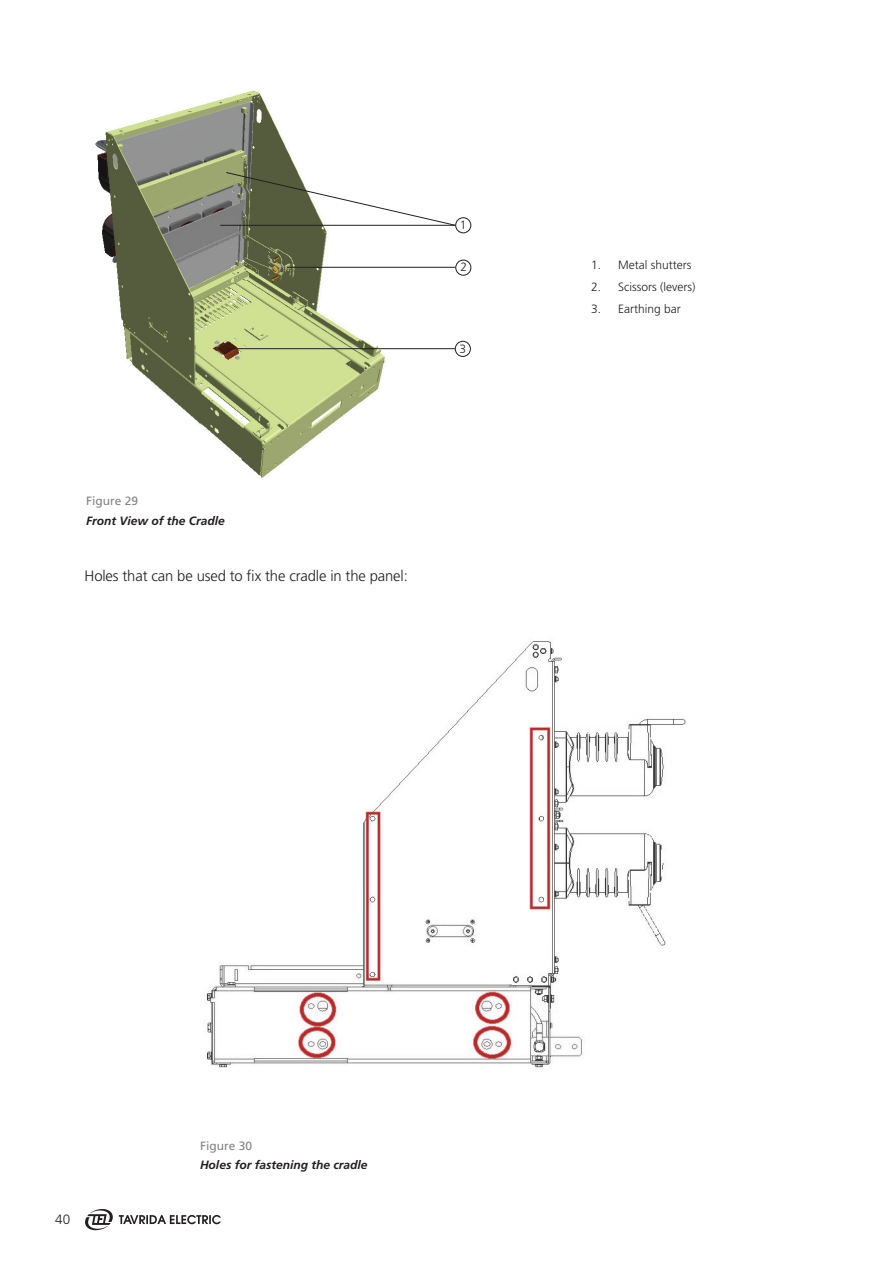
<style>
.page{position:relative;width:893px;height:1263px;background:#fff}
.page>*{position:absolute;margin:0;border:0;box-sizing:border-box;transform-origin:0 0}
.Body{font:300 15px "Frutiger LT Std";letter-spacing:-.01em;color:#231f20}
.t1{font:300 13.5px "Frutiger LT Std";color:#231f20}
.t2{font:300 12px "Frutiger LT Std";color:#231f20}
.podpiskursiv{font:italic 700 12px "Frutiger LT Std";color:#231f20}
.t3{font:12px "Frutiger LT Std";color:#808285}
</style>
<div class="page">
<svg style="left:85px;top:1209px;width:136px;height:22px"></svg>
<img style="left:95px;top:90px;width:297px;height:388px">
<div style="left:455px;top:217px;width:16px;height:16px;border:1px solid #231f20;border-radius:50%"></div>
<div style="left:455px;top:260px;width:16px;height:16px;border:1px solid #231f20;border-radius:50%"></div>
<div style="left:455px;top:341px;width:16px;height:16px;border:1px solid #231f20;border-radius:50%"></div>
<hr style="left:220px;top:225px;width:235px;height:1px;background:#231f20">
<svg style="left:225px;top:172px;width:231px;height:54px"></svg>
<hr style="left:287px;top:267px;width:168px;height:1px;background:#231f20">
<hr style="left:226px;top:348px;width:229px;height:1px;background:#231f20">
<img style="left:207px;top:641px;width:479px;height:427px">
<p class="t2" style="left:460px;top:218px;width:8px">1</p>
<p class="t2" style="left:460px;top:260px;width:8px">2</p>
<p class="t2" style="left:460px;top:342px;width:8px">3</p>
<p class="t3" style="left:86px;top:494px;width:54px">Figure 29</p>
<p class="podpiskursiv" style="left:86px;top:513px;width:140px">Front View of the Cradle</p>
<p class="Body" style="left:85px;top:567px;width:325px">Holes that can be used to fix the cradle in the panel:</p>
<p class="t2" style="left:591px;top:258px;width:102px">1. Metal shutters</p>
<p class="t2" style="left:591px;top:280px;width:106px">2. Scissors (levers)</p>
<p class="t2" style="left:591px;top:302px;width:91px">3. Earthing bar</p>
<p class="t1" style="left:55px;top:1212px;width:17px">40</p>
<p class="t3" style="left:200px;top:1138px;width:54px">Figure 30</p>
<p class="podpiskursiv" style="left:200px;top:1158px;width:169px">Holes for fastening the cradle</p>
</div>
